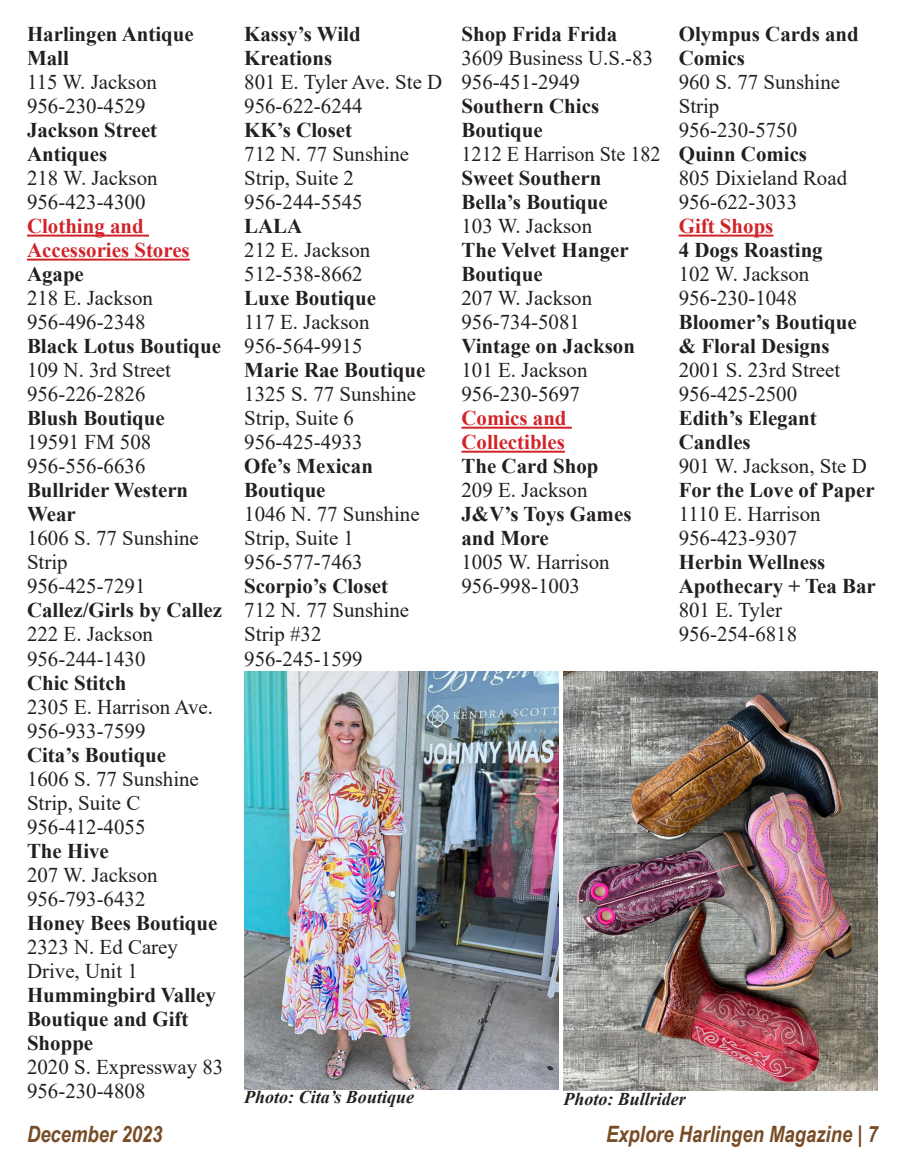
<style>
.page{position:relative;width:905px;height:1175px;background:#fff}
.page>*{position:absolute;margin:0;border:0;box-sizing:border-box;transform-origin:0 0}
.t1{font:italic 700 22.5px "Arial Narrow";color:#774c26}
.t2{font:21px/24px "Times New Roman";color:#231f20}
.t3{font:700 21px/24px "Times New Roman";color:#231f20}
.t4{font:700 21px/24px "Times New Roman";color:#d1232a}
.t5{font:21px "Times New Roman";color:#231f20;scale:.96 1}
.t6{font:italic 700 18px "Times New Roman";color:#231f20}
</style>
<div class="page">
<hr style="left:27px;top:235px;width:122px;height:2px;background:#d1232a">
<hr style="left:27px;top:259px;width:163px;height:2px;background:#d1232a">
<hr style="left:461px;top:427px;width:111px;height:2px;background:#d1232a">
<hr style="left:461px;top:451px;width:104px;height:2px;background:#d1232a">
<hr style="left:678px;top:235px;width:95px;height:2px;background:#d1232a">
<img style="left:563px;top:671px;width:315px;height:419px">
<img style="left:244px;top:671px;width:315px;height:418px">
<p class="t3" style="left:27px;top:22px;width:168px">Harlingen Antique<br>Mall</p>
<p class="t2" style="left:27px;top:70px;width:131px">115 W. Jackson</p>
<p class="t2" style="left:27px;top:94px;width:120px">956-230-4529</p>
<p class="t3" style="left:27px;top:118px;width:132px">Jackson Street<br>Antiques</p>
<p class="t2" style="left:27px;top:166px;width:132px">218 W. Jackson</p>
<p class="t2" style="left:27px;top:190px;width:120px">956-423-4300</p>
<p class="t4" style="left:27px;top:214px;width:164px">Clothing and<br>Accessories Stores</p>
<p class="t3" style="left:27px;top:262px;width:58px">Agape</p>
<p class="t2" style="left:27px;top:286px;width:127px">218 E. Jackson</p>
<p class="t2" style="left:27px;top:310px;width:120px">956-496-2348</p>
<p class="t3" style="left:27px;top:334px;width:195px">Black Lotus Boutique</p>
<p class="t2" style="left:27px;top:358px;width:145px">109 N. 3rd Street</p>
<p class="t2" style="left:27px;top:382px;width:120px">956-226-2826</p>
<p class="t3" style="left:27px;top:406px;width:139px">Blush Boutique</p>
<p class="t2" style="left:27px;top:430px;width:126px">19591 FM 508</p>
<p class="t2" style="left:27px;top:454px;width:120px">956-556-6636</p>
<p class="t3" style="left:27px;top:478px;width:163px">Bullrider Western<br>Wear</p>
<p class="t2" style="left:27px;top:526px;width:173px">1606 S. 77 Sunshine<br>Strip</p>
<p class="t2" style="left:27px;top:574px;width:120px">956-425-7291</p>
<p class="t3" style="left:27px;top:598px;width:197px">Callez/Girls by Callez</p>
<p class="t2" style="left:27px;top:622px;width:127px">222 E. Jackson</p>
<p class="t2" style="left:27px;top:646px;width:120px">956-244-1430</p>
<p class="t3" style="left:27px;top:670px;width:101px">Chic Stitch</p>
<p class="t2" style="left:27px;top:694px;width:187px">2305 E. Harrison Ave.</p>
<p class="t2" style="left:27px;top:718px;width:120px">956-933-7599</p>
<p class="t3" style="left:27px;top:742px;width:141px">Cita’s Boutique</p>
<p class="t2" style="left:27px;top:766px;width:173px">1606 S. 77 Sunshine<br>Strip, Suite C</p>
<p class="t2" style="left:27px;top:814px;width:120px">956-412-4055</p>
<p class="t3" style="left:27px;top:838px;width:83px">The Hive</p>
<p class="t2" style="left:27px;top:862px;width:132px">207 W. Jackson</p>
<p class="t2" style="left:27px;top:886px;width:120px">956-793-6432</p>
<p class="t3" style="left:27px;top:910px;width:192px">Honey Bees Boutique</p>
<p class="t2" style="left:27px;top:934px;width:152px">2323 N. Ed Carey<br>Drive, Unit 1</p>
<p class="t3" style="left:27px;top:982px;width:190px">Hummingbird Valley<br>Boutique and Gift<br>Shoppe</p>
<p class="t2" style="left:27px;top:1054px;width:198px">2020 S. Expressway 83</p>
<p class="t2" style="left:27px;top:1078px;width:120px">956-230-4808</p>
<p class="t3" style="left:244px;top:22px;width:118px">Kassy’s Wild<br>Kreations</p>
<p class="t2" style="left:244px;top:70px;width:199px">801 E. Tyler Ave. Ste D</p>
<p class="t2" style="left:244px;top:94px;width:120px">956-622-6244</p>
<p class="t3" style="left:244px;top:118px;width:109px">KK’s Closet</p>
<p class="t2" style="left:244px;top:142px;width:166px">712 N. 77 Sunshine<br>Strip, Suite 2</p>
<p class="t2" style="left:244px;top:190px;width:120px">956-244-5545</p>
<p class="t3" style="left:244px;top:214px;width:60px">LALA</p>
<p class="t2" style="left:244px;top:238px;width:127px">212 E. Jackson</p>
<p class="t2" style="left:244px;top:262px;width:120px">512-538-8662</p>
<p class="t3" style="left:244px;top:286px;width:133px">Luxe Boutique</p>
<p class="t2" style="left:244px;top:310px;width:127px">117 E. Jackson</p>
<p class="t2" style="left:244px;top:334px;width:120px">956-564-9915</p>
<p class="t3" style="left:244px;top:358px;width:183px">Marie Rae Boutique</p>
<p class="t2" style="left:244px;top:382px;width:173px">1325 S. 77 Sunshine<br>Strip, Suite 6</p>
<p class="t2" style="left:244px;top:430px;width:120px">956-425-4933</p>
<p class="t3" style="left:244px;top:454px;width:130px">Ofe’s Mexican<br>Boutique</p>
<p class="t2" style="left:244px;top:502px;width:177px">1046 N. 77 Sunshine<br>Strip, Suite 1</p>
<p class="t2" style="left:244px;top:550px;width:120px">956-577-7463</p>
<p class="t3" style="left:244px;top:574px;width:145px">Scorpio’s Closet</p>
<p class="t2" style="left:244px;top:598px;width:166px">712 N. 77 Sunshine<br>Strip #32</p>
<p class="t2" style="left:244px;top:646px;width:120px">956-245-1599</p>
<p class="t3" style="left:461px;top:22px;width:157px">Shop Frida Frida</p>
<p class="t2" style="left:461px;top:46px;width:193px">3609 Business U.S.-83</p>
<p class="t2" style="left:461px;top:70px;width:120px">956-451-2949</p>
<p class="t3" style="left:461px;top:94px;width:139px">Southern Chics<br>Boutique</p>
<p class="t5" style="left:461px;top:139px;width:209px">1212 E Harrison Ste 182</p>
<p class="t3" style="left:461px;top:166px;width:148px">Sweet Southern<br>Bella’s Boutique</p>
<p class="t2" style="left:461px;top:214px;width:132px">103 W. Jackson</p>
<p class="t3" style="left:461px;top:238px;width:169px">The Velvet Hanger<br>Boutique</p>
<p class="t2" style="left:461px;top:286px;width:132px">207 W. Jackson</p>
<p class="t2" style="left:461px;top:310px;width:120px">956-734-5081</p>
<p class="t3" style="left:461px;top:334px;width:175px">Vintage on Jackson</p>
<p class="t2" style="left:461px;top:358px;width:127px">101 E. Jackson</p>
<p class="t2" style="left:461px;top:382px;width:120px">956-230-5697</p>
<p class="t4" style="left:461px;top:406px;width:107px">Comics and<br>Collectibles</p>
<p class="t3" style="left:461px;top:454px;width:139px">The Card Shop</p>
<p class="t2" style="left:461px;top:478px;width:127px">209 E. Jackson</p>
<p class="t3" style="left:461px;top:502px;width:171px">J&amp;V’s Toys Games and More</p>
<p class="t2" style="left:461px;top:550px;width:150px">1005 W. Harrison</p>
<p class="t2" style="left:461px;top:574px;width:120px">956-998-1003</p>
<p class="t3" style="left:678px;top:22px;width:181px">Olympus Cards and<br>Comics</p>
<p class="t2" style="left:678px;top:70px;width:163px">960 S. 77 Sunshine<br>Strip</p>
<p class="t2" style="left:678px;top:118px;width:120px">956-230-5750</p>
<p class="t3" style="left:678px;top:142px;width:130px">Quinn Comics</p>
<p class="t2" style="left:678px;top:166px;width:170px">805 Dixieland Road</p>
<p class="t2" style="left:678px;top:190px;width:120px">956-622-3033</p>
<p class="t4" style="left:678px;top:214px;width:96px">Gift Shops</p>
<p class="t3" style="left:678px;top:238px;width:145px">4 Dogs Roasting</p>
<p class="t2" style="left:678px;top:262px;width:132px">102 W. Jackson</p>
<p class="t2" style="left:678px;top:286px;width:120px">956-230-1048</p>
<p class="t3" style="left:678px;top:310px;width:179px">Bloomer’s Boutique &amp; Floral Designs</p>
<p class="t2" style="left:678px;top:358px;width:163px">2001 S. 23rd Street</p>
<p class="t2" style="left:678px;top:382px;width:120px">956-425-2500</p>
<p class="t3" style="left:678px;top:406px;width:139px">Edith’s Elegant<br>Candles</p>
<p class="t2" style="left:678px;top:454px;width:190px">901 W. Jackson, Ste D</p>
<p class="t3" style="left:678px;top:478px;width:197px">For the Love of Paper</p>
<p class="t2" style="left:678px;top:502px;width:143px">1110 E. Harrison</p>
<p class="t2" style="left:678px;top:526px;width:120px">956-423-9307</p>
<p class="t3" style="left:678px;top:550px;width:199px">Herbin Wellness<br>Apothecary + Tea Bar</p>
<p class="t2" style="left:678px;top:598px;width:105px">801 E. Tyler</p>
<p class="t2" style="left:678px;top:622px;width:120px">956-254-6818</p>
<p class="t6" style="left:244px;top:1084px;width:171px">Photo: Cita’s Boutique</p>
<p class="t6" style="left:563px;top:1085px;width:124px">Photo: Bullrider</p>
<p class="t1" style="left:27px;top:1117px;width:137px">December 2023</p>
<p class="t1" style="left:606px;top:1117px;width:273px">Explore Harlingen Magazine | 7</p>
</div>
